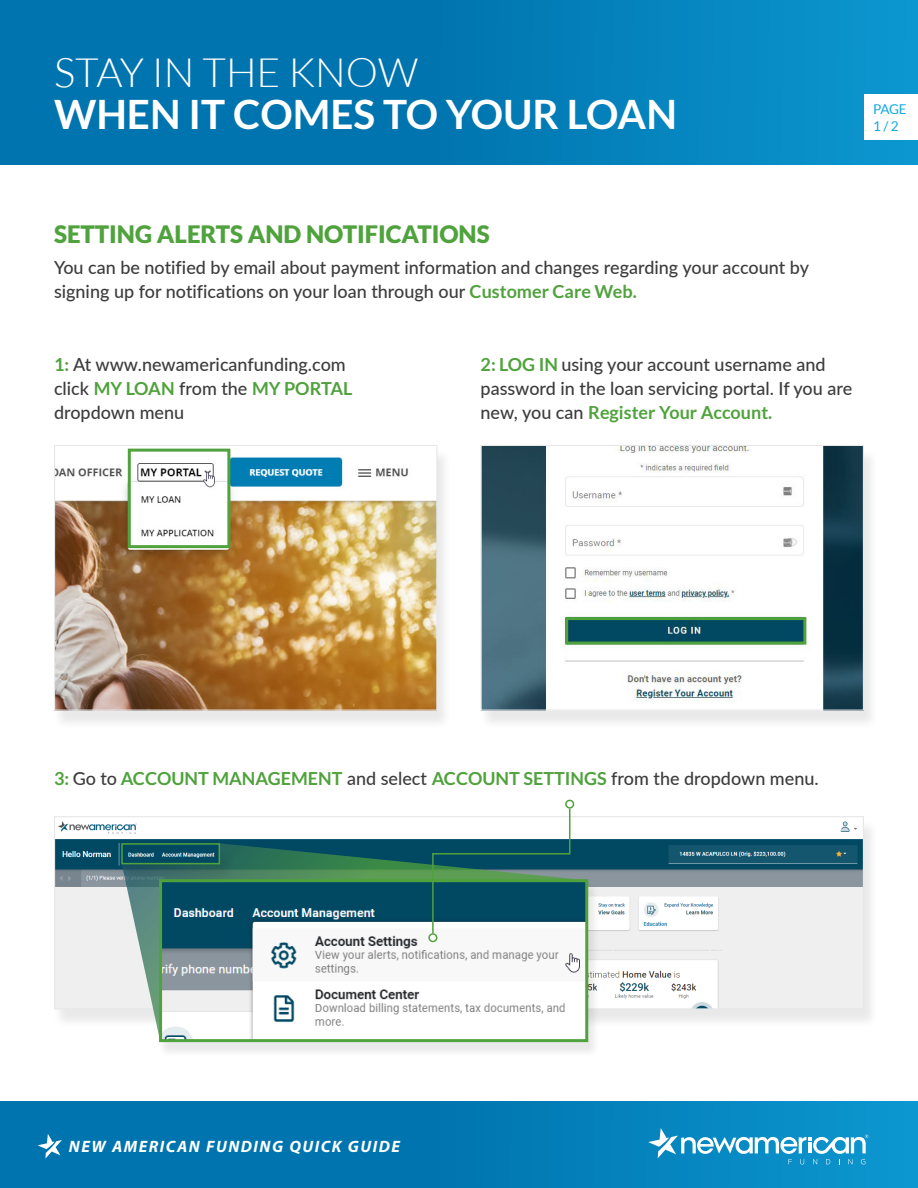
<style>
.page{position:relative;width:918px;height:1188px;background:#fff}
.page>*{position:absolute;margin:0;border:0;box-sizing:border-box;transform-origin:0 0}
.t1{font:700 40.5px "Lato";color:#fff}
.t2{font:300 40.5px "Lato";color:#fff}
.t3{font:900 24px "Lato";color:#4fa23c}
.t4{font:500 18px/24px "Lato";color:#3c3c3c}
.t5{font:700 18px "Lato";color:#4fa23c}
.t6{font:italic 700 16.5px "Myriad Hebrew";letter-spacing:.09em;color:#fff}
.t7{font:13.5px "Lato";color:#12a8e1}
.s1{font-weight:700;color:#4fa23c}
.s2{font-weight:500;color:#3c3c3c}
</style>
<div class="page">
<div style="left:0;top:1102px;width:918px;height:86px;background:linear-gradient(to right,#006ba5,#0a8fc9)"></div>
<div style="left:0;top:0;width:918px;height:164px;background:linear-gradient(to right,#006ba5,#0a90c9)"></div>
<svg style="left:648px;top:1128px;width:220px;height:36px"></svg>
<svg style="left:38px;top:1134px;width:24px;height:25px"></svg>
<div style="left:864px;top:95px;width:54px;height:45px;background:#fff"></div>
<div style="left:52px;top:448px;width:400px;height:283px;background:#231f20;opacity:.1"></div>
<img style="left:56px;top:448px;width:379px;height:261px">
<div style="left:54px;top:445px;width:383px;height:266px;border:1px solid #e6e7e9"></div>
<div style="left:128px;top:449px;width:102px;height:99px;border:3px solid #4fa23c"></div>
<div style="left:479px;top:448px;width:400px;height:283px;background:#231f20;opacity:.1"></div>
<img style="left:483px;top:447px;width:379px;height:262px">
<div style="left:481px;top:445px;width:383px;height:266px;border:1px solid #e6e7e9"></div>
<div style="left:565px;top:617px;width:241px;height:28px;border:3px solid #4fa23c"></div>
<div style="left:52px;top:820px;width:827px;height:209px;background:#231f20;opacity:.1"></div>
<img style="left:56px;top:820px;width:806px;height:187px">
<svg style="left:121px;top:843px;width:466px;height:188px"></svg>
<div style="left:158px;top:882px;width:442px;height:176px;background:#231f20;opacity:.1"></div>
<img style="left:163px;top:883px;width:421px;height:155px">
<div style="left:159px;top:879px;width:429px;height:163px;border:3px solid #4fa23c"></div>
<div style="left:120px;top:847px;width:115px;height:37px;background:#231f20;opacity:.1"></div>
<img style="left:124px;top:846px;width:93px;height:15px">
<div style="left:121px;top:843px;width:99px;height:21px;border:2px solid #4fa23c"></div>
<div style="left:429px;top:934px;width:8px;height:7px;background:#fff;border-radius:50%"></div>
<div style="left:428px;top:933px;width:9px;height:9px;border:2px solid #4fa23c;border-radius:50%"></div>
<div style="left:565px;top:800px;width:9px;height:9px;border:2px solid #4fa23c;border-radius:50%"></div>
<svg style="left:431px;top:807px;width:140px;height:128px"></svg>
<p class="t2" style="left:54px;top:50px;width:366px">STAY IN THE KNOW</p>
<p class="t1" style="left:54px;top:91px;width:624px">WHEN IT COMES TO YOUR LOAN</p>
<p class="t7" style="left:873px;top:102px;width:35px">PAGE</p>
<p class="t7" style="left:873px;top:118px;width:27px">1 / 2</p>
<p class="t3" style="left:54px;top:220px;width:437px">SETTING ALERTS AND NOTIFICATIONS</p>
<p class="t4" style="left:54px;top:254px;width:756px">You can be notified by email about payment information and changes regarding your account by signing up for notifications on your loan through our <span class="s1">Customer Care Web.</span></p>
<p class="t4" style="left:54px;top:352px;width:293px"><span class="s1">1:</span> At www.newamericanfunding.com</p>
<p class="t4" style="left:54px;top:376px;width:300px">click <span class="s1">MY LOAN</span> from the <span class="s1">MY PORTAL </span>dropdown menu</p>
<p class="t4" style="left:481px;top:352px;width:373px"><span class="s1">2: LOG IN</span> using your account username and password in the loan servicing portal. If you are new, you can <span class="s1">Register Your Account.</span></p>
<p class="t5" style="left:54px;top:768px;width:766px">3: <span class="s2">Go to</span> ACCOUNT MANAGEMENT <span class="s2">and select</span> ACCOUNT SETTINGS <span class="s2">from the dropdown menu.</span></p>
<p class="t6" style="left:69px;top:1138px;width:333px">NEW AMERICAN FUNDING QUICK GUIDE</p>
</div>
